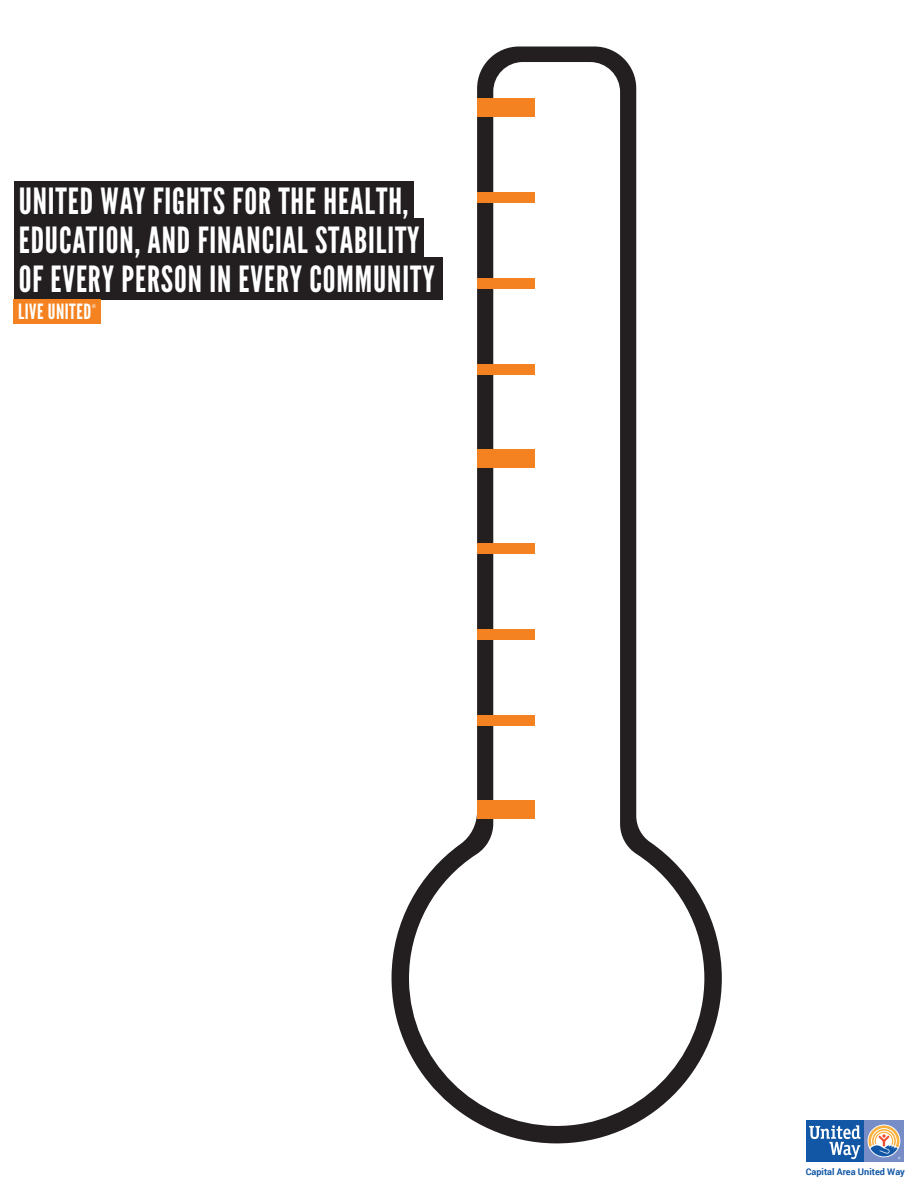
<style>
.page{position:relative;width:918px;height:1188px;background:#fff}
.page>*{position:absolute;margin:0;border:0;box-sizing:border-box;transform-origin:0 0}
.t1{font:36px/38.8px "League Gothic";letter-spacing:.025em;color:#fff}
.t2{font:21px "League Gothic";letter-spacing:.025em;color:#fff}
.t3{font:700 9.15px "Roboto";color:#1157a6}
.t4{font:5.25px "League Gothic";color:#fff}
</style>
<div class="page">
<svg style="left:391px;top:47px;width:331px;height:1097px"></svg>
<svg style="left:408px;top:62px;width:296px;height:1065px"></svg>
<div style="left:477px;top:99px;width:58px;height:18px;background:#f58220"></div>
<div style="left:477px;top:801px;width:58px;height:18px;background:#f58220"></div>
<div style="left:477px;top:450px;width:58px;height:18px;background:#f58220"></div>
<div style="left:477px;top:278px;width:58px;height:11px;background:#f58220"></div>
<div style="left:477px;top:192px;width:58px;height:11px;background:#f58220"></div>
<div style="left:477px;top:364px;width:58px;height:10px;background:#f58220"></div>
<div style="left:477px;top:629px;width:58px;height:11px;background:#f58220"></div>
<div style="left:477px;top:543px;width:58px;height:11px;background:#f58220"></div>
<div style="left:477px;top:715px;width:58px;height:11px;background:#f58220"></div>
<div style="left:864px;top:1121px;width:40px;height:41px;background:#778dc7"></div>
<div style="left:806px;top:1121px;width:58px;height:41px;background:#1157a6"></div>
<svg style="left:868px;top:1125px;width:32px;height:32px"></svg>
<svg style="left:809px;top:1125px;width:52px;height:34px"></svg>
<svg style="left:869px;top:1126px;width:31px;height:33px"></svg>
<div style="left:14px;top:181px;width:399px;height:39px;background:#231f20"></div>
<div style="left:14px;top:218px;width:409px;height:42px;background:#231f20"></div>
<div style="left:14px;top:257px;width:428px;height:43px;background:#231f20"></div>
<div style="left:14px;top:300px;width:87px;height:24px;background:#f58220"></div>
<p class="t1" style="left:19px;top:182px;width:417px">UNITED WAY FIGHTS FOR THE HEALTH,<br>EDUCATION, AND FINANCIAL STABILITY<br>OF EVERY PERSON IN EVERY COMMUNITY</p>
<p class="t2" style="left:18px;top:299px;width:75px">LIVE UNITED</p>
<p class="t4" style="left:92px;top:303px;width:6px">®</p>
<p class="t3" style="left:806px;top:1165px;width:101px">Capital Area United Way</p>
</div>
